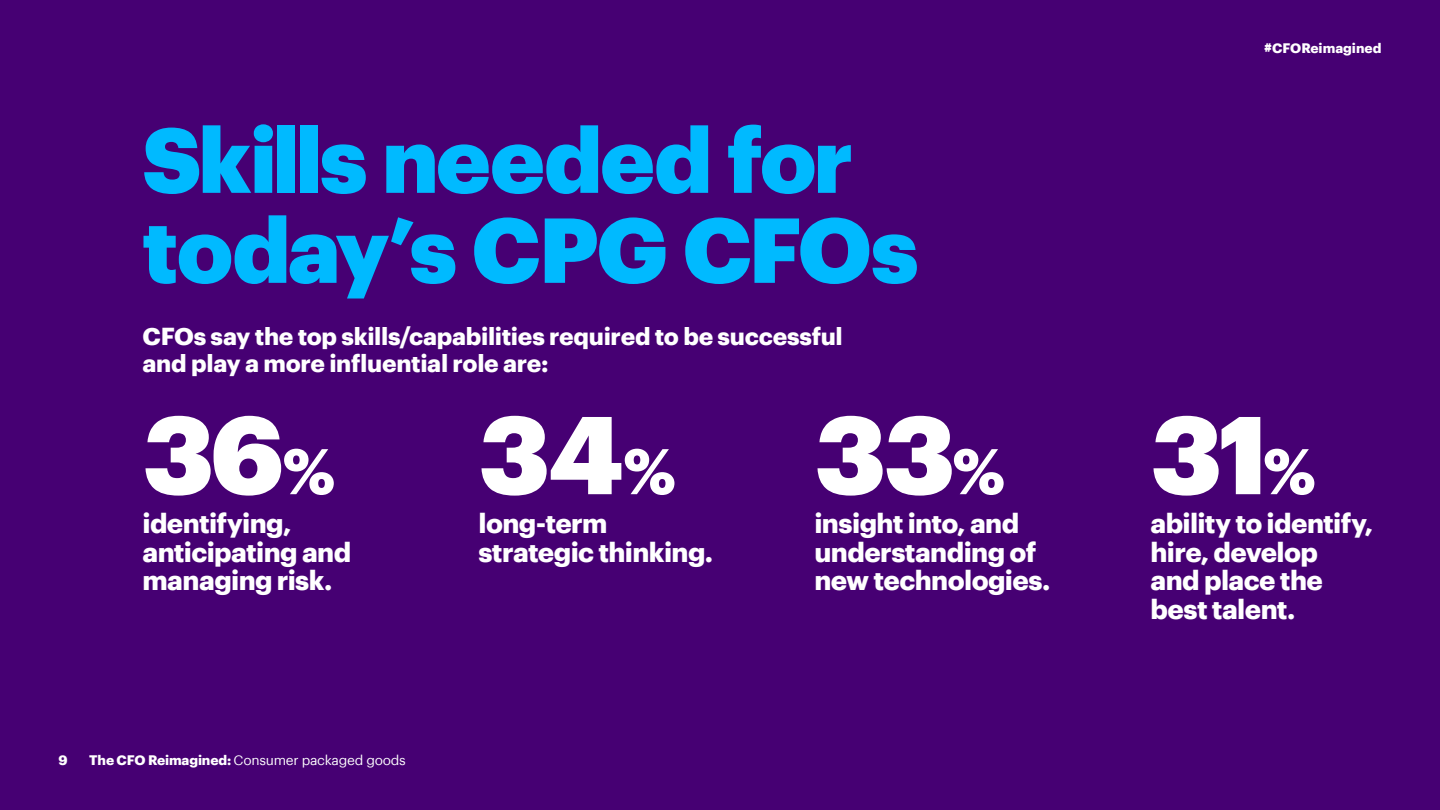
<style>
.page{position:relative;width:1440px;height:810px;background:#460073}
.page>*{position:absolute;margin:0;border:0;box-sizing:border-box;transform-origin:0 0}
.t1{font:900 108px "Graphik";letter-spacing:-.03em;color:#fff}
.t2{font:900 90px/90px "Graphik";letter-spacing:-.025em;color:#00baff}
.t3{font:700 27px/28.5px "Graphik";letter-spacing:-.025em;color:#fff}
.t4{font:700 24px/27px "Graphik";letter-spacing:-.01em;color:#fff}
.t5{font:13.5px "Graphik";letter-spacing:-.02em;color:#fff}
.t6{font:700 13.5px "Graphik";color:#fff}
.s1{font-size:63px}
.s2{font-weight:700}
</style>
<div class="page">
<p class="t6" style="left:1264px;top:37px;width:119px">#CFOReimagined</p>
<h2 class="t2" style="left:142px;top:107px;width:777px">Skills needed for today’s CPG CFOs</h2>
<p class="t4" style="left:142px;top:321px;width:702px">CFOs say the top skills/capabilities required to be successful and play a more influential role are:</p>
<h1 class="t1" style="left:143px;top:371px;width:194px">36<span class="s1">%</span></h1>
<h1 class="t1" style="left:479px;top:371px;width:199px">34<span class="s1">%</span></h1>
<h1 class="t1" style="left:815px;top:371px;width:192px">33<span class="s1">%</span></h1>
<h1 class="t1" style="left:1151px;top:371px;width:167px">31<span class="s1">%</span></h1>
<p class="t3" style="left:142px;top:507px;width:210px">identifying, anticipating and managing risk.</p>
<p class="t3" style="left:478px;top:507px;width:236px">long-term strategic thinking.</p>
<p class="t3" style="left:814px;top:507px;width:237px">insight into, and understanding of new technologies.</p>
<p class="t3" style="left:1150px;top:507px;width:224px">ability to identify, hire, develop and place the best talent.</p>
<p class="t6" style="left:58px;top:750px;width:11px">9</p>
<p class="t5" style="left:89px;top:750px;width:318px"><span class="s2">The CFO Reimagined:</span> Consumer packaged goods</p>
</div>
